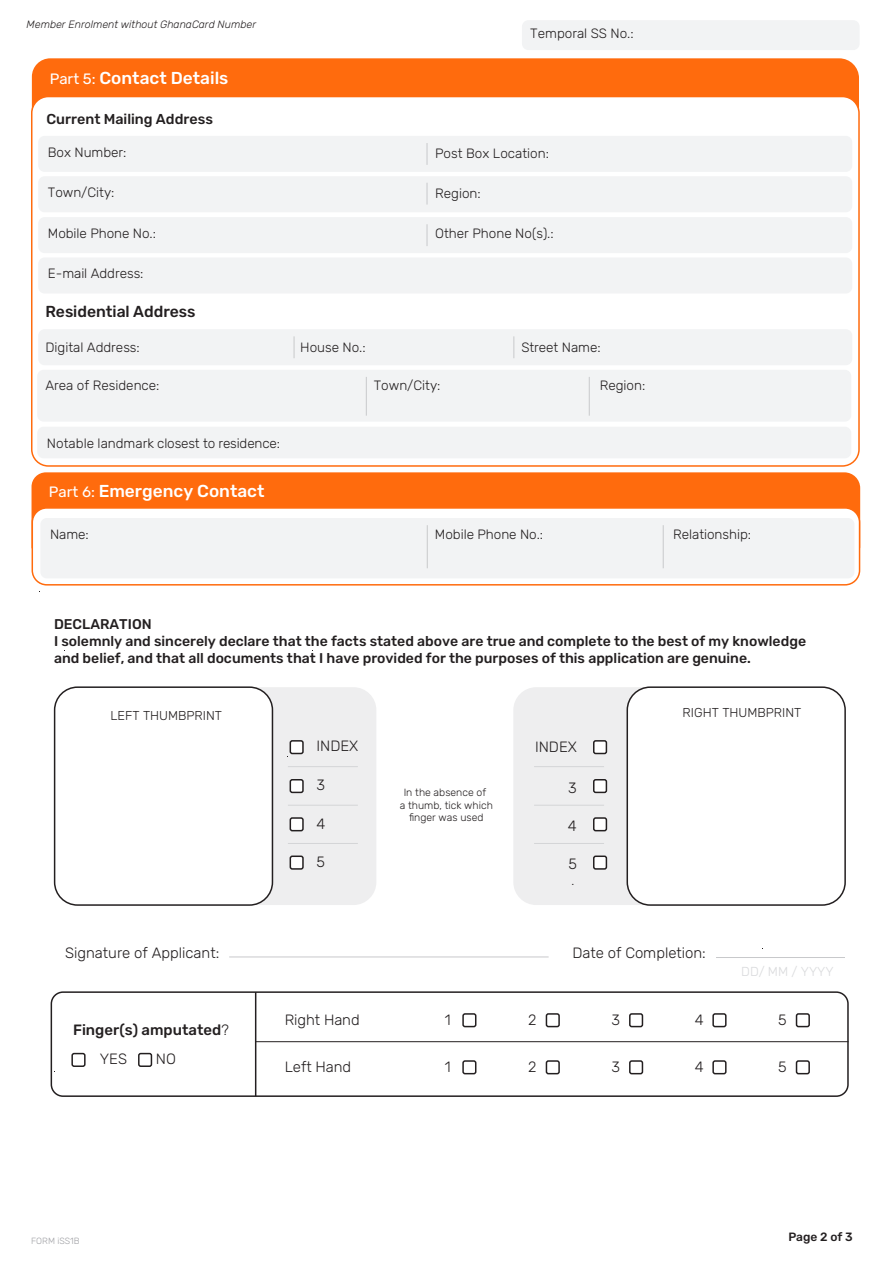
<style>
.page{position:relative;width:893px;height:1263px;background:#fff}
.page>*{position:absolute;margin:0;border:0;box-sizing:border-box;transform-origin:0 0}
.t1{font:500 17.25px "Rubik";color:#fff}
.t2{font:500 15.9px "Rubik";color:#231f20}
.t3{font:300 15px "Rubik";letter-spacing:-.005em;color:#231f20}
.t4{font:500 15px/28.8px "Rubik";color:#231f20}
.t5{font:500 14.4px "Rubik";color:#231f20}
.t6{font:500 14.1px/17px "Rubik";color:#231f20}
.t7{font:300 13.5px "Rubik";letter-spacing:-.005em;color:#231f20}
.t8{font:300 13.05px "Rubik";color:#d9dadc}
.t9{font:300 12.9px "Rubik";color:#231f20}
.t10{font:500 12px "Rubik";color:#231f20}
.t11{font:300 12px "Rubik";color:#231f20}
.t12{font:italic 300 10.65px "Rubik";color:#231f20}
.t13{font:300 10.5px/12.6px "Rubik";color:#231f20;text-align:center}
.t14{font:300 9px "Rubik";color:#9fa0a4}
.s1{font-weight:400;font-size:15px}
.s2{font-weight:300}
</style>
<div class="page">
<div style="left:32px;top:58px;width:827px;height:48px;background:#ff6b0d"></div>
<div style="left:32px;top:97px;width:827px;height:369px;background:#fff;border-radius:17px"></div>
<div style="left:31px;top:96px;width:829px;height:371px;border:2px solid #ff6b0d;border-radius:17px"></div>
<div style="left:38px;top:329px;width:814px;height:36px;background:#f2f3f4;border-radius:6px"></div>
<div style="left:37px;top:370px;width:814px;height:52px;background:#f2f3f4;border-radius:6px"></div>
<div style="left:37px;top:427px;width:814px;height:31px;background:#f2f3f4;border-radius:6px"></div>
<svg style="left:294px;top:336px;width:1px;height:22px"></svg>
<svg style="left:513px;top:336px;width:1px;height:22px"></svg>
<hr style="left:366px;top:377px;width:1px;height:39px;background:#c8c9cb">
<hr style="left:589px;top:377px;width:1px;height:39px;background:#c8c9cb">
<div style="left:38px;top:217px;width:814px;height:36px;background:#f2f3f4;border-radius:6px"></div>
<div style="left:38px;top:257px;width:814px;height:36px;background:#f2f3f4;border-radius:6px"></div>
<svg style="left:427px;top:224px;width:1px;height:22px"></svg>
<div style="left:38px;top:136px;width:814px;height:36px;background:#f2f3f4;border-radius:6px"></div>
<div style="left:38px;top:176px;width:814px;height:36px;background:#f2f3f4;border-radius:6px"></div>
<svg style="left:427px;top:143px;width:1px;height:22px"></svg>
<svg style="left:427px;top:183px;width:1px;height:22px"></svg>
<div style="left:32px;top:472px;width:828px;height:46px;background:#ff6b0d"></div>
<div style="left:32px;top:508px;width:827px;height:77px;background:#fff;border-radius:14px"></div>
<div style="left:32px;top:507px;width:828px;height:78px;border:2px solid #ff6b0d;border-radius:14px"></div>
<div style="left:40px;top:518px;width:814px;height:60px;background:#f2f3f4;border-radius:6px"></div>
<hr style="left:427px;top:525px;width:1px;height:43px;background:#c8c9cb">
<hr style="left:663px;top:525px;width:1px;height:43px;background:#c8c9cb">
<div style="left:513px;top:687px;width:242px;height:218px;background:#eeeeef;border-radius:23px"></div>
<div style="left:51px;top:991px;width:798px;height:106px;border:2px solid #231f20;border-radius:12px"></div>
<div style="left:627px;top:687px;width:218px;height:218px;background:#fff;border-radius:23px"></div>
<div style="left:626px;top:686px;width:220px;height:220px;border:2px solid #231f20;border-radius:23px"></div>
<div style="left:135px;top:687px;width:241px;height:218px;background:#eeeeef;border-radius:23px"></div>
<div style="left:55px;top:687px;width:217px;height:218px;background:#fff;border-radius:23px"></div>
<div style="left:54px;top:686px;width:219px;height:220px;border:2px solid #231f20;border-radius:23px"></div>
<hr style="left:229px;top:956px;width:320px;height:1px;background:#c8c9cb">
<hr style="left:256px;top:1041px;width:592px;height:1px;background:#231f20">
<hr style="left:288px;top:766px;width:70px;height:1px;background:#d4d5d7">
<hr style="left:288px;top:805px;width:70px;height:1px;background:#d4d5d7">
<hr style="left:288px;top:843px;width:70px;height:1px;background:#d4d5d7">
<hr style="left:534px;top:766px;width:70px;height:1px;background:#d4d5d7">
<hr style="left:534px;top:805px;width:70px;height:1px;background:#d4d5d7">
<hr style="left:534px;top:843px;width:70px;height:1px;background:#d4d5d7">
<hr style="left:716px;top:957px;width:129px;height:1px;background:#c8c9cb">
<div style="left:71px;top:1053px;width:15px;height:14px;border:2px solid #231f20;border-radius:2px"></div>
<div style="left:290px;top:741px;width:13px;height:12px;background:#fff;border-radius:2px"></div>
<div style="left:290px;top:740px;width:14px;height:14px;border:2px solid #231f20;border-radius:2px"></div>
<div style="left:462px;top:1013px;width:14px;height:14px;border:2px solid #231f20;border-radius:2px"></div>
<div style="left:546px;top:1013px;width:14px;height:14px;border:2px solid #231f20;border-radius:2px"></div>
<div style="left:629px;top:1013px;width:14px;height:14px;border:2px solid #231f20;border-radius:2px"></div>
<div style="left:712px;top:1013px;width:15px;height:14px;border:2px solid #231f20;border-radius:2px"></div>
<div style="left:796px;top:1013px;width:14px;height:14px;border:2px solid #231f20;border-radius:2px"></div>
<div style="left:462px;top:1060px;width:14px;height:14px;border:2px solid #231f20;border-radius:2px"></div>
<div style="left:546px;top:1060px;width:14px;height:14px;border:2px solid #231f20;border-radius:2px"></div>
<div style="left:629px;top:1060px;width:14px;height:14px;border:2px solid #231f20;border-radius:2px"></div>
<div style="left:712px;top:1060px;width:15px;height:14px;border:2px solid #231f20;border-radius:2px"></div>
<div style="left:796px;top:1060px;width:14px;height:14px;border:2px solid #231f20;border-radius:2px"></div>
<div style="left:290px;top:780px;width:13px;height:12px;background:#fff;border-radius:2px"></div>
<div style="left:290px;top:779px;width:14px;height:14px;border:2px solid #231f20;border-radius:2px"></div>
<div style="left:290px;top:818px;width:13px;height:13px;background:#fff;border-radius:2px"></div>
<div style="left:290px;top:817px;width:14px;height:14px;border:2px solid #231f20;border-radius:2px"></div>
<div style="left:290px;top:856px;width:13px;height:13px;background:#fff;border-radius:2px"></div>
<div style="left:290px;top:855px;width:14px;height:15px;border:2px solid #231f20;border-radius:2px"></div>
<div style="left:594px;top:741px;width:12px;height:12px;background:#fff;border-radius:2px"></div>
<div style="left:593px;top:740px;width:14px;height:14px;border:2px solid #231f20;border-radius:2px"></div>
<div style="left:594px;top:780px;width:12px;height:12px;background:#fff;border-radius:2px"></div>
<div style="left:593px;top:779px;width:14px;height:14px;border:2px solid #231f20;border-radius:2px"></div>
<div style="left:594px;top:818px;width:12px;height:13px;background:#fff;border-radius:2px"></div>
<div style="left:593px;top:817px;width:14px;height:14px;border:2px solid #231f20;border-radius:2px"></div>
<div style="left:594px;top:856px;width:12px;height:13px;background:#fff;border-radius:2px"></div>
<div style="left:593px;top:855px;width:14px;height:15px;border:2px solid #231f20;border-radius:2px"></div>
<div style="left:138px;top:1053px;width:14px;height:14px;border:2px solid #231f20;border-radius:2px"></div>
<hr style="left:255px;top:992px;width:1px;height:104px;background:#231f20">
<div style="left:522px;top:20px;width:338px;height:30px;background:#f2f3f4;border-radius:6px"></div>
<p class="t12" style="left:27px;top:18px;width:231px">Member Enrolment without GhanaCard Number</p>
<p class="t1" style="left:50px;top:68px;width:180px"><span class="s1">Part 5:</span> Contact Details</p>
<p class="t5" style="left:46px;top:111px;width:168px">Current Mailing Address</p>
<p class="t7" style="left:48px;top:145px;width:80px">Box Number:</p>
<p class="t7" style="left:48px;top:185px;width:68px">Town/City:</p>
<p class="t7" style="left:48px;top:226px;width:110px">Mobile Phone No.:</p>
<p class="t7" style="left:48px;top:266px;width:97px">E-mail Address:</p>
<p class="t7" style="left:530px;top:26px;width:105px">Temporal SS No.:</p>
<p class="t7" style="left:435px;top:146px;width:115px">Post Box Location:</p>
<p class="t7" style="left:435px;top:186px;width:47px">Region:</p>
<p class="t7" style="left:435px;top:226px;width:120px">Other Phone No(s).:</p>
<p class="t2" style="left:45px;top:302px;width:152px">Residential Address</p>
<p class="t7" style="left:45px;top:339px;width:96px">Digital Address:</p>
<p class="t7" style="left:521px;top:339px;width:81px">Street Name:</p>
<p class="t7" style="left:45px;top:378px;width:116px">Area of Residence:</p>
<p class="t7" style="left:374px;top:378px;width:68px">Town/City:</p>
<p class="t7" style="left:600px;top:378px;width:47px">Region:</p>
<p class="t7" style="left:300px;top:340px;width:67px">House No.:</p>
<p class="t7" style="left:47px;top:436px;width:235px">Notable landmark closest to residence:</p>
<p class="t1" style="left:49px;top:482px;width:217px"><span class="s1">Part 6:</span> Emergency Contact</p>
<p class="t7" style="left:50px;top:527px;width:40px">Name:</p>
<p class="t7" style="left:435px;top:527px;width:110px">Mobile Phone No.:</p>
<p class="t7" style="left:673px;top:527px;width:79px">Relationship:</p>
<p class="t6" style="left:54px;top:616px;width:754px">DECLARATION<br>I solemnly and sincerely declare that the facts stated above are true and complete to the best of my knowledge and belief, and that all documents that I have provided for the purposes of this application are genuine.</p>
<p class="t9" style="left:110px;top:709px;width:113px">LEFT THUMBPRINT</p>
<p class="t9" style="left:683px;top:706px;width:120px">RIGHT THUMBPRINT</p>
<p class="t3" style="left:65px;top:944px;width:156px">Signature of Applicant:</p>
<p class="t4" style="left:100px;top:1016px;width:131px;text-indent:-27px">Finger(s) amputated<span class="s2">?<br>YES</span></p>
<p class="t3" style="left:156px;top:1050px;width:22px">NO</p>
<p class="t3" style="left:317px;top:738px;width:43px">INDEX</p>
<p class="t3" style="left:317px;top:777px;width:10px">3</p>
<p class="t3" style="left:317px;top:815px;width:10px">4</p>
<p class="t3" style="left:317px;top:853px;width:10px">5</p>
<p class="t3" style="left:285px;top:1011px;width:76px">Right Hand</p>
<p class="t3" style="left:285px;top:1058px;width:68px">Left Hand</p>
<p class="t13" style="left:400px;top:786px;width:95px">In the absence of<br>a thumb, tick which finger was used</p>
<p class="t3" style="left:535px;top:739px;width:43px">INDEX</p>
<p class="t3" style="left:568px;top:779px;width:10px">3</p>
<p class="t3" style="left:568px;top:817px;width:10px">4</p>
<p class="t3" style="left:568px;top:856px;width:10px">5</p>
<p class="t11" style="left:571px;top:874px;width:4px">.</p>
<p class="t3" style="left:572px;top:944px;width:135px">Date of Completion:</p>
<p class="t8" style="left:741px;top:964px;width:94px">DD/ MM / YYYY</p>
<p class="t3" style="left:445px;top:1011px;width:7px">1</p>
<p class="t3" style="left:528px;top:1011px;width:10px">2</p>
<p class="t3" style="left:611px;top:1011px;width:10px">3</p>
<p class="t3" style="left:695px;top:1011px;width:10px">4</p>
<p class="t3" style="left:778px;top:1011px;width:10px">5</p>
<p class="t3" style="left:445px;top:1058px;width:7px">1</p>
<p class="t3" style="left:528px;top:1058px;width:10px">2</p>
<p class="t3" style="left:611px;top:1058px;width:10px">3</p>
<p class="t3" style="left:695px;top:1058px;width:10px">4</p>
<p class="t3" style="left:778px;top:1058px;width:10px">5</p>
<p class="t14" style="left:31px;top:1235px;width:50px">FORM iSS1B</p>
<p class="t10" style="left:788px;top:1230px;width:66px">Page 2 of 3</p>
</div>
